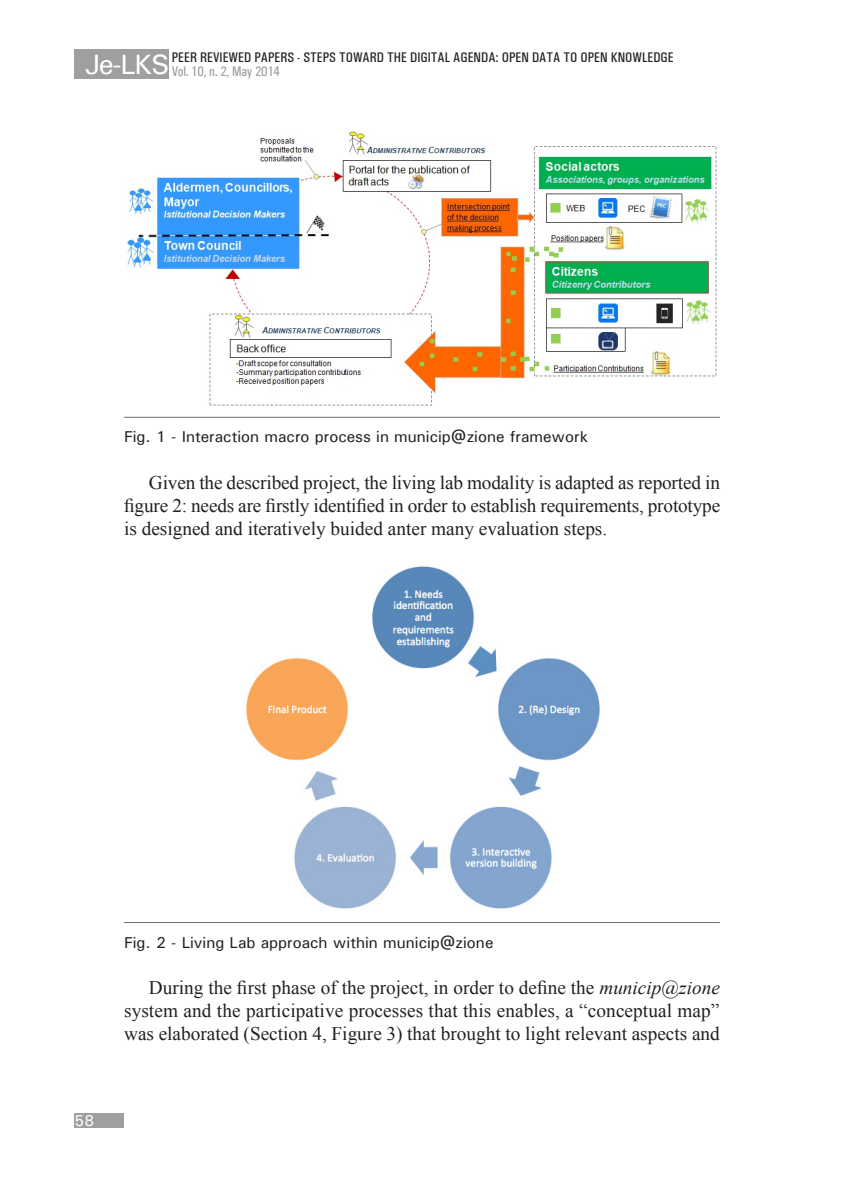
<style>
.page{position:relative;width:844px;height:1191px;background:#fff}
.page>*{position:absolute;margin:0;border:0;box-sizing:border-box;transform-origin:0 0}
.TESTO{font:19.25px/23.1px "Times New Roman";color:#231f20;text-align:justify}
.Fig{font:500 15.75px "Univers";color:#231f20}
.t1{font:500 15.75px "Univers";color:#fff}
.t2{font:500 condensed 14px/14px "Univers";color:#231f20}
.s1{color:#9f9f9f}
.s2{font-style:italic}
</style>
<div class="page">
<div style="left:74px;top:1113px;width:50px;height:15px;background:#9f9f9f"></div>
<div style="left:74px;top:49px;width:95px;height:29px;background:#9f9f9f"></div>
<hr style="left:124px;top:417px;width:595px;height:1px;background:#6c6d70">
<hr style="left:124px;top:922px;width:595px;height:1px;background:#6c6d70">
<img style="left:127px;top:131px;width:589px;height:274px">
<img style="left:246px;top:566px;width:354px;height:343px">
<p class="t2" style="left:85px;top:51px;width:590px;text-indent:87px">PEER REVIEWED PAPERS - STEPS TOWARD THE DIGITAL AGENDA: OPEN DATA TO OPEN KNOWLEDGE<br><sup>Je-LKS</sup> <span class="s1">Vol. 10, n. 2, May 2014</span></p>
<p class="Fig" style="left:124px;top:427px;width:465px">Fig. 1 - Interaction macro process in municip@zione framework</p>
<p class="TESTO" style="left:124px;top:470px;width:597px;text-indent:25px">Given the described project, the living lab modality is adapted as reported in figure 2: needs are firstly identified in order to establish requirements, prototype is designed and iteratively buided anter many evaluation steps.</p>
<p class="t1" style="left:74px;top:1110px;width:21px">58</p>
<p class="Fig" style="left:124px;top:932px;width:371px">Fig. 2 - Living Lab approach within municip@zione</p>
<p class="TESTO" style="left:124px;top:975px;width:597px;text-indent:25px">During the first phase of the project, in order to define the <span class="s2">municip@zione </span>system and the participative processes that this enables, a “conceptual map” was elaborated (Section 4, Figure 3) that brought to light relevant aspects and</p>
</div>
